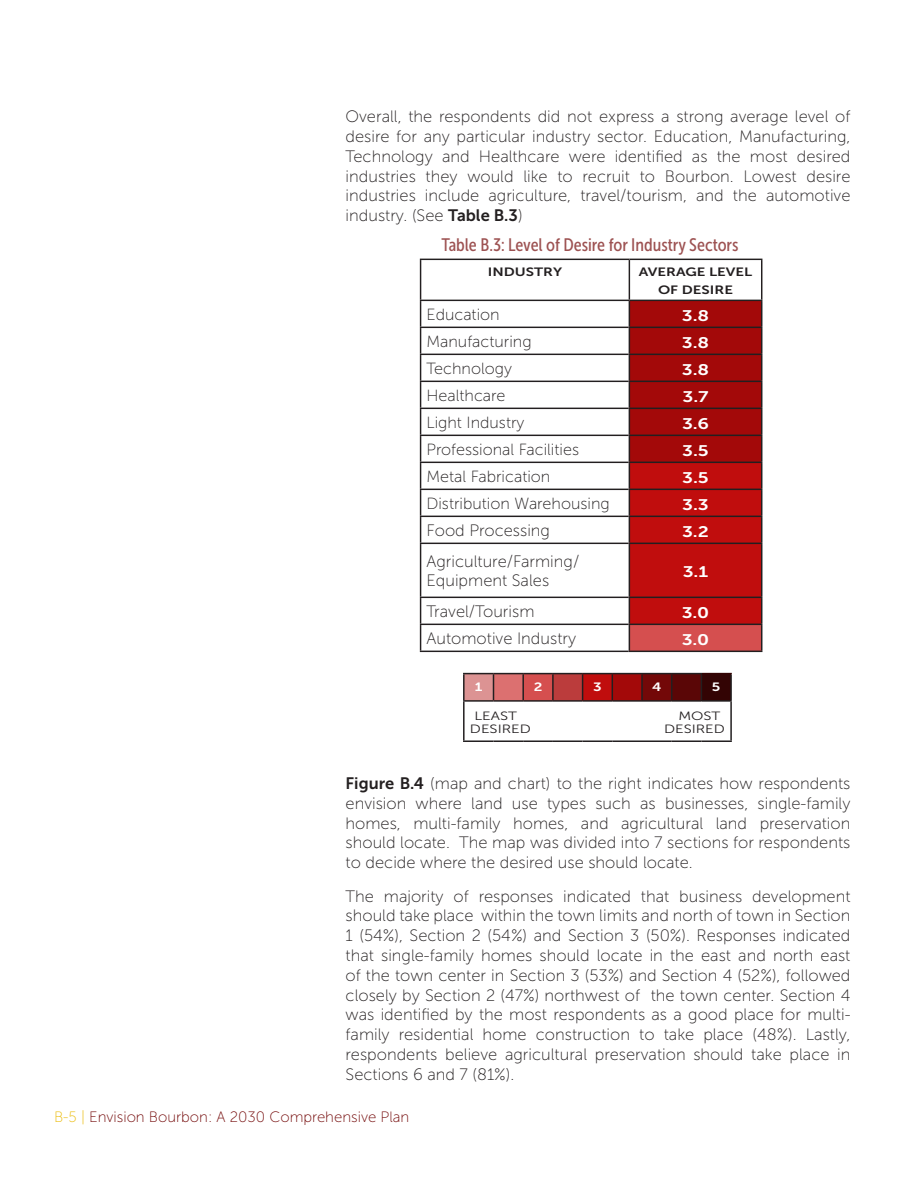
<style>
.page{position:relative;width:918px;height:1188px;background:#fff}
.page>*{position:absolute;margin:0;border:0;box-sizing:border-box;transform-origin:0 0}
.figure_title{font:18px "Museo Sans Cond 500";color:#9d5252}
.aText{font:16.5px/19.8px "Museo Sans 100";color:#231f20;text-align:justify}
.aText-2{font:16.2px "Museo Sans 100";color:#231f20}
.Ch-CHAPTER{font:15.3px "Museo Sans 700";color:#fff;scale:1.25 1}
.t1{font:15px "Museo Sans 100";color:#730808}
.Ch-CHAPTER-2{font:12px/18px "Museo Sans 700";color:#231f20;text-align:center;scale:1.25 1}
.Ch-CHAPTER-3{font:12px "Museo Sans 300";color:#231f20;scale:1.25 1}
.Ch-CHAPTER-4{font:12px "Museo Sans 700";color:#fff;scale:1.25 1}
.s1{font-family:"Museo Sans 700"}
.s2{color:#ebbc0f}
</style>
<div class="page">
<hr style="left:420px;top:259px;width:209px;height:1px;background:#231f20">
<hr style="left:420px;top:260px;width:1px;height:40px;background:#231f20">
<hr style="left:629px;top:259px;width:133px;height:1px;background:#231f20">
<hr style="left:629px;top:260px;width:1px;height:40px;background:#231f20">
<hr style="left:761px;top:260px;width:1px;height:40px;background:#231f20">
<hr style="left:420px;top:300px;width:209px;height:1px;background:#231f20">
<hr style="left:420px;top:327px;width:209px;height:1px;background:#231f20">
<hr style="left:420px;top:354px;width:209px;height:1px;background:#231f20">
<hr style="left:420px;top:381px;width:209px;height:1px;background:#231f20">
<hr style="left:420px;top:408px;width:209px;height:1px;background:#231f20">
<hr style="left:420px;top:435px;width:209px;height:1px;background:#231f20">
<hr style="left:420px;top:462px;width:209px;height:1px;background:#231f20">
<hr style="left:420px;top:489px;width:209px;height:1px;background:#231f20">
<hr style="left:420px;top:516px;width:209px;height:1px;background:#231f20">
<svg style="left:420px;top:301px;width:1px;height:242px"></svg>
<hr style="left:420px;top:543px;width:209px;height:1px;background:#231f20">
<hr style="left:420px;top:544px;width:1px;height:53px;background:#231f20">
<hr style="left:420px;top:597px;width:209px;height:1px;background:#231f20">
<hr style="left:420px;top:624px;width:209px;height:1px;background:#231f20">
<svg style="left:420px;top:598px;width:1px;height:53px"></svg>
<hr style="left:420px;top:651px;width:209px;height:1px;background:#231f20">
<hr style="left:629px;top:651px;width:133px;height:1px;background:#231f20">
<svg style="left:629px;top:300px;width:133px;height:351px;background:#ab1111"></svg>
<hr style="left:629px;top:462px;width:133px;height:1px;background:#231f20">
<div style="left:464px;top:674px;width:30px;height:27px;background:#dc9393"></div>
<div style="left:523px;top:674px;width:30px;height:27px;background:#d54f4f"></div>
<div style="left:553px;top:674px;width:30px;height:27px;background:#bb3c3c"></div>
<div style="left:612px;top:674px;width:30px;height:27px;background:#a30909"></div>
<div style="left:642px;top:674px;width:30px;height:27px;background:#730808"></div>
<div style="left:672px;top:674px;width:29px;height:27px;background:#5a0606"></div>
<div style="left:701px;top:674px;width:30px;height:27px;background:#330404"></div>
<hr style="left:463px;top:674px;width:2px;height:26px;background:#231f20">
<hr style="left:522px;top:674px;width:2px;height:26px;background:#231f20">
<hr style="left:641px;top:674px;width:2px;height:26px;background:#231f20">
<svg style="left:701px;top:674px;width:1px;height:26px"></svg>
<hr style="left:583px;top:700px;width:29px;height:2px;background:#231f20">
<hr style="left:463px;top:700px;width:31px;height:2px;background:#231f20">
<hr style="left:494px;top:700px;width:29px;height:2px;background:#231f20">
<hr style="left:612px;top:700px;width:30px;height:2px;background:#231f20">
<hr style="left:523px;top:700px;width:30px;height:2px;background:#231f20">
<hr style="left:553px;top:700px;width:30px;height:2px;background:#231f20">
<svg style="left:671px;top:674px;width:1px;height:26px"></svg>
<hr style="left:642px;top:700px;width:30px;height:2px;background:#231f20">
<hr style="left:672px;top:700px;width:29px;height:2px;background:#231f20">
<hr style="left:701px;top:700px;width:31px;height:2px;background:#231f20">
<hr style="left:463px;top:673px;width:31px;height:1px;background:#231f20">
<svg style="left:493px;top:673px;width:30px;height:27px"></svg>
<hr style="left:523px;top:673px;width:30px;height:1px;background:#231f20">
<hr style="left:553px;top:673px;width:30px;height:1px;background:#231f20">
<hr style="left:552px;top:674px;width:2px;height:26px;background:#231f20">
<svg style="left:582px;top:673px;width:31px;height:27px"></svg>
<hr style="left:612px;top:673px;width:30px;height:1px;background:#231f20">
<hr style="left:642px;top:673px;width:30px;height:1px;background:#231f20">
<hr style="left:672px;top:673px;width:30px;height:1px;background:#231f20">
<hr style="left:730px;top:674px;width:2px;height:26px;background:#231f20">
<hr style="left:463px;top:702px;width:2px;height:38px;background:#231f20">
<hr style="left:730px;top:702px;width:2px;height:38px;background:#231f20">
<hr style="left:463px;top:740px;width:31px;height:2px;background:#231f20">
<hr style="left:494px;top:740px;width:29px;height:2px;background:#231f20">
<hr style="left:523px;top:740px;width:30px;height:2px;background:#231f20">
<hr style="left:553px;top:740px;width:30px;height:2px;background:#231f20">
<hr style="left:583px;top:740px;width:29px;height:2px;background:#231f20">
<hr style="left:612px;top:740px;width:30px;height:2px;background:#231f20">
<hr style="left:642px;top:740px;width:30px;height:2px;background:#231f20">
<hr style="left:672px;top:740px;width:29px;height:2px;background:#231f20">
<hr style="left:701px;top:740px;width:31px;height:2px;background:#231f20">
<hr style="left:702px;top:673px;width:30px;height:1px;background:#330404">
<p class="aText" style="left:346px;top:107px;width:506px">Overall, the respondents did not express a strong average level of desire for any particular industry sector. Education, Manufacturing, Technology and Healthcare were identified as the most desired industries they would like to recruit to Bourbon. Lowest desire industries include agriculture, travel/tourism, and the automotive industry. (See <span class="s1">Table B.3</span>)</p>
<p class="figure_title" style="left:442px;top:235px;width:299px">Table B.3: Level of Desire for Industry Sectors</p>
<p class="Ch-CHAPTER-2" style="left:488px;top:263px;width:61px">INDUSTRY</p>
<p class="Ch-CHAPTER-2" style="left:639px;top:263px;width:92px">AVERAGE LEVEL<br>OF DESIRE</p>
<p class="aText-2" style="left:426px;top:306px;width:75px">Education</p>
<p class="Ch-CHAPTER" style="left:682px;top:307px;width:23px">3.8</p>
<p class="aText-2" style="left:426px;top:333px;width:107px">Manufacturing</p>
<p class="Ch-CHAPTER" style="left:682px;top:334px;width:23px">3.8</p>
<p class="aText-2" style="left:426px;top:360px;width:87px">Technology</p>
<p class="Ch-CHAPTER" style="left:682px;top:361px;width:23px">3.8</p>
<p class="aText-2" style="left:426px;top:387px;width:80px">Healthcare</p>
<p class="Ch-CHAPTER" style="left:683px;top:388px;width:22px">3.7</p>
<p class="aText-2" style="left:426px;top:414px;width:99px">Light Industry</p>
<p class="Ch-CHAPTER" style="left:682px;top:415px;width:23px">3.6</p>
<p class="aText-2" style="left:426px;top:441px;width:154px">Professional Facilities</p>
<p class="Ch-CHAPTER" style="left:682px;top:442px;width:23px">3.5</p>
<p class="aText-2" style="left:426px;top:468px;width:125px">Metal Fabrication</p>
<p class="Ch-CHAPTER" style="left:682px;top:469px;width:23px">3.5</p>
<p class="aText-2" style="left:426px;top:495px;width:185px">Distribution Warehousing</p>
<p class="Ch-CHAPTER" style="left:682px;top:496px;width:23px">3.3</p>
<p class="aText" style="left:426px;top:521px;width:125px">Food Processing</p>
<p class="Ch-CHAPTER" style="left:682px;top:523px;width:23px">3.2</p>
<p class="aText" style="left:426px;top:551px;width:154px">Agriculture/Farming/<br>Equipment Sales</p>
<p class="Ch-CHAPTER" style="left:683px;top:564px;width:22px">3.1</p>
<p class="aText" style="left:426px;top:602px;width:110px">Travel/Tourism</p>
<p class="Ch-CHAPTER" style="left:682px;top:604px;width:24px">3.0</p>
<p class="aText" style="left:426px;top:629px;width:151px">Automotive Industry</p>
<p class="Ch-CHAPTER" style="left:682px;top:631px;width:24px">3.0</p>
<p class="Ch-CHAPTER-4" style="left:475px;top:680px;width:8px">1</p>
<p class="Ch-CHAPTER-4" style="left:534px;top:680px;width:8px">2</p>
<p class="Ch-CHAPTER-4" style="left:593px;top:680px;width:8px">3</p>
<p class="Ch-CHAPTER-4" style="left:652px;top:680px;width:9px">4</p>
<p class="Ch-CHAPTER-4" style="left:712px;top:680px;width:8px">5</p>
<p class="Ch-CHAPTER-3" style="left:474px;top:709px;width:35px">LEAST</p>
<p class="Ch-CHAPTER-3" style="left:678px;top:709px;width:35px">MOST</p>
<p class="Ch-CHAPTER-3" style="left:470px;top:723px;width:50px">DESIRED</p>
<p class="Ch-CHAPTER-3" style="left:664px;top:723px;width:50px">DESIRED</p>
<p class="aText" style="left:346px;top:774px;width:506px"><span class="s1">Figure B.4</span> (map and chart) to the right indicates how respondents envision where land use types such as businesses, single-family homes, multi-family homes, and agricultural land preservation should locate. The map was divided into 7 sections for respondents to decide where the desired use should locate.</p>
<p class="aText" style="left:346px;top:886px;width:506px">The majority of responses indicated that business development should take place within the town limits and north of town in Section 1 (54%), Section 2 (54%) and Section 3 (50%). Responses indicated that single-family homes should locate in the east and north east of the town center in Section 3 (53%) and Section 4 (52%), followed closely by Section 2 (47%) northwest of the town center. Section 4 was identified by the most respondents as a good place for multi&shy;family residential home construction to take place (48%). Lastly, respondents believe agricultural preservation should take place in Sections 6 and 7 (81%).</p>
<p class="t1" style="left:54px;top:1109px;width:357px"><span class="s2">B-5 |</span> Envision Bourbon: A 2030 Comprehensive Plan</p>
</div>
